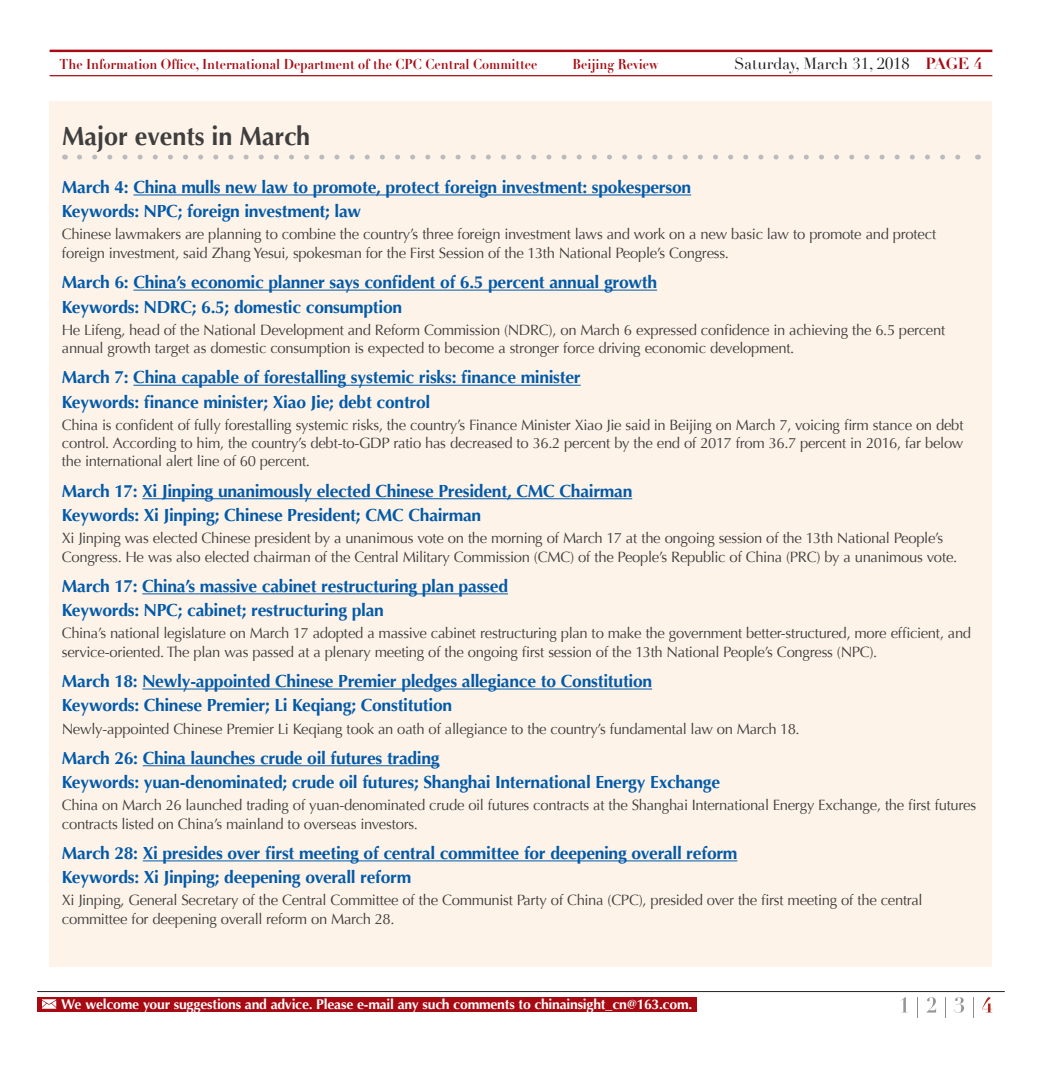
<style>
.page{position:relative;width:1042px;height:1067px;background:#fff}
.page>*{position:absolute;margin:0;border:0;box-sizing:border-box;transform-origin:0 0}
.t1{font:700 26.25px "Optima";color:#3e3e3f;scale:.96 1}
.t2{font:700 17.5px/24.2px "Optima";letter-spacing:-.015em;color:#015aaa}
.t3{font:15.75px "Didot";color:#231f20}
.t4{font:14.88px/18.4px "Optima";letter-spacing:-.02em;color:#3e3e3f}
.t5{font:700 14px "Optima";letter-spacing:-.015em;color:#fff}
.t6{font:700 14px "Didot";color:#a70a12;scale:.9 1}
.s1{font-weight:700;color:#a70a12}
</style>
<div class="page">
<hr style="left:50px;top:50px;width:942px;height:2px;background:#a70a12">
<hr style="left:50px;top:75px;width:942px;height:1px;background:#a70a12">
<hr style="left:37px;top:991px;width:968px;height:1px;background:#231f20">
<div style="left:37px;top:997px;width:660px;height:14px;background:#a70a12"></div>
<img style="left:42px;top:999px;width:14px;height:9px">
<svg style="left:917px;top:997px;width:1px;height:20px"></svg>
<svg style="left:927px;top:997px;width:9px;height:15px"></svg>
<svg style="left:945px;top:997px;width:1px;height:20px"></svg>
<svg style="left:954px;top:997px;width:10px;height:15px"></svg>
<svg style="left:973px;top:997px;width:1px;height:20px"></svg>
<svg style="left:982px;top:997px;width:10px;height:15px"></svg>
<svg style="left:900px;top:997px;width:6px;height:15px"></svg>
<div style="left:50px;top:101px;width:942px;height:865px;background:#fef3e8"></div>
<hr style="left:133px;top:194px;width:558px;height:1px;background:#015aaa">
<hr style="left:133px;top:290px;width:524px;height:1px;background:#015aaa">
<hr style="left:133px;top:385px;width:448px;height:1px;background:#015aaa">
<hr style="left:142px;top:498px;width:490px;height:1px;background:#015aaa">
<hr style="left:142px;top:593px;width:366px;height:1px;background:#015aaa">
<hr style="left:142px;top:688px;width:510px;height:1px;background:#015aaa">
<hr style="left:143px;top:765px;width:297px;height:1px;background:#015aaa">
<hr style="left:143px;top:860px;width:594px;height:1px;background:#015aaa">
<svg style="left:79px;top:155px;width:882px;height:4px"></svg>
<p class="t6" style="left:60px;top:55px;width:532px">The Information Office, International Department of the CPC Central Committee</p>
<p class="t6" style="left:572px;top:55px;width:97px">Beijing Review</p>
<p class="t3" style="left:734px;top:54px;width:250px">Saturday, March 31, 2018 <span class="s1">PAGE 4</span></p>
<h1 class="t1" style="left:62px;top:120px;width:260px">Major events in March</h1>
<p class="t2" style="left:62px;top:175px;width:631px">March 4: China mulls new law to promote, protect foreign investment: spokesperson<br>Keywords: NPC; foreign investment; law</p>
<p class="t4" style="left:62px;top:225px;width:876px">Chinese lawmakers are planning to combine the country’s three foreign investment laws and work on a new basic law to promote and protect foreign investment, said Zhang Yesui, spokesman for the First Session of the 13th National People’s Congress.</p>
<p class="t2" style="left:62px;top:270px;width:597px">March 6: China’s economic planner says confident of 6.5 percent annual growth<br>Keywords: NDRC; 6.5; domestic consumption</p>
<p class="t4" style="left:62px;top:320px;width:885px">He Lifeng, head of the National Development and Reform Commission (NDRC), on March 6 expressed confidence in achieving the 6.5 percent annual growth target as domestic consumption is expected to become a stronger force driving economic development.</p>
<p class="t2" style="left:62px;top:366px;width:520px">March 7: China capable of forestalling systemic risks: finance minister<br>Keywords: finance minister; Xiao Jie; debt control</p>
<p class="t4" style="left:62px;top:416px;width:903px;text-align:justify">China is confident of fully forestalling systemic risks, the country’s Finance Minister Xiao Jie said in Beijing on March 7, voicing firm stance on debt control. According to him, the country’s debt-to-GDP ratio has decreased to 36.2 percent by the end of 2017 from 36.7 percent in 2016, far below the international alert line of 60 percent.</p>
<p class="t2" style="left:62px;top:479px;width:572px">March 17: Xi Jinping unanimously elected Chinese President, CMC Chairman<br>Keywords: Xi Jinping; Chinese President; CMC Chairman</p>
<p class="t4" style="left:62px;top:529px;width:897px">Xi Jinping was elected Chinese president by a unanimous vote on the morning of March 17 at the ongoing session of the 13th National People’s<br>Congress. He was also elected chairman of the Central Military Commission (CMC) of the People’s Republic of China (PRC) by a unanimous vote.</p>
<p class="t2" style="left:62px;top:574px;width:448px">March 17: China’s massive cabinet restructuring plan passed<br>Keywords: NPC; cabinet; restructuring plan</p>
<p class="t4" style="left:62px;top:624px;width:911px">China’s national legislature on March 17 adopted a massive cabinet restructuring plan to make the government better-structured, more efficient, and service-oriented. The plan was passed at a plenary meeting of the ongoing first session of the 13th National People’s Congress (NPC).</p>
<p class="t2" style="left:62px;top:669px;width:592px">March 18: Newly-appointed Chinese Premier pledges allegiance to Constitution<br>Keywords: Chinese Premier; Li Keqiang; Constitution</p>
<p class="t4" style="left:62px;top:719px;width:739px">Newly-appointed Chinese Premier Li Keqiang took an oath of allegiance to the country’s fundamental law on March 18.</p>
<p class="t2" style="left:62px;top:746px;width:660px">March 26: China launches crude oil futures trading<br>Keywords: yuan-denominated; crude oil futures; Shanghai International Energy Exchange</p>
<p class="t4" style="left:62px;top:796px;width:916px">China on March 26 launched trading of yuan-denominated crude oil futures contracts at the Shanghai International Energy Exchange, the first futures contracts listed on China’s mainland to overseas investors.</p>
<p class="t2" style="left:62px;top:841px;width:677px">March 28: Xi presides over first meeting of central committee for deepening overall reform<br>Keywords: Xi Jinping; deepening overall reform</p>
<p class="t4" style="left:62px;top:891px;width:862px">Xi Jinping, General Secretary of the Central Committee of the Communist Party of China (CPC), presided over the first meeting of the central committee for deepening overall reform on March 28.</p>
<p class="t5" style="left:61px;top:996px;width:632px">We welcome your suggestions and advice. Please e-mail any such comments to chinainsight_cn@163.com.</p>
</div>
